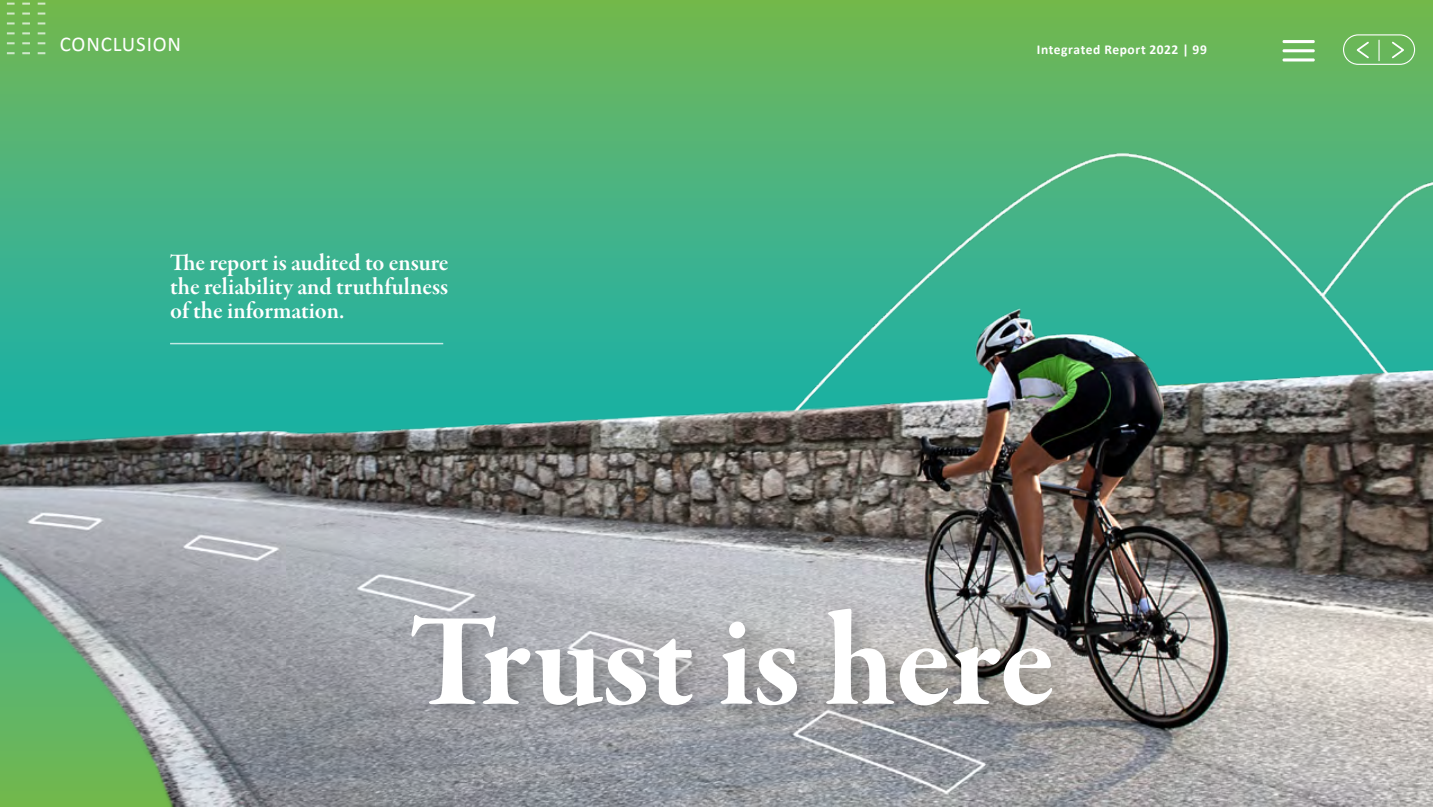
<style>
.page{position:relative;width:1433px;height:807px;background:#fff}
.page>*{position:absolute;margin:0;border:0;box-sizing:border-box;transform-origin:0 0}
.t1{font:135px "Garamond Premr Pro Bd Subh";color:#fff}
.t2{font:24px/24px "Garamond Premr Pro Smbd Subh";color:#fff;text-align:justify}
.t3{font:21px "Calibri";letter-spacing:.04em;color:#fff}
.t4{font:700 13.5px "Calibri";letter-spacing:.04em;color:#fff}
</style>
<div class="page">
<img style="left:0;top:0;width:1433px;height:806px">
<hr style="left:170px;top:342px;width:273px;height:2px;background:#fff">
<div style="left:401px;top:598px;width:677px;height:133px;background:#000;opacity:.3"></div>
<svg style="left:0;top:3px;width:45px;height:2px"></svg>
<svg style="left:0;top:13px;width:45px;height:2px"></svg>
<svg style="left:0;top:22px;width:45px;height:2px"></svg>
<svg style="left:0;top:32px;width:45px;height:2px"></svg>
<svg style="left:0;top:42px;width:45px;height:2px"></svg>
<svg style="left:0;top:52px;width:45px;height:2px"></svg>
<hr style="left:1282px;top:40px;width:33px;height:3px;background:#fff;border-radius:2px">
<hr style="left:1282px;top:49px;width:33px;height:3px;background:#fff;border-radius:2px">
<hr style="left:1282px;top:58px;width:33px;height:3px;background:#fff;border-radius:2px">
<svg style="left:1390px;top:40px;width:16px;height:20px"></svg>
<svg style="left:1354px;top:40px;width:16px;height:20px"></svg>
<div style="left:1343px;top:34px;width:72px;height:31px;border:1px solid #fff;border-radius:15px"></div>
<hr style="left:1378px;top:40px;width:2px;height:21px;background:#fff">
<p class="t3" style="left:60px;top:29px;width:123px">CONCLUSION</p>
<p class="t2" style="left:170px;top:251px;width:280px">The report is audited to ensure the reliability and truthfulness of the information.</p>
<p class="t4" style="left:1037px;top:40px;width:172px">Integrated Report 2022 | 99</p>
<h1 class="t1" style="left:410px;top:581px;width:646px">Trust is here</h1>
</div>
